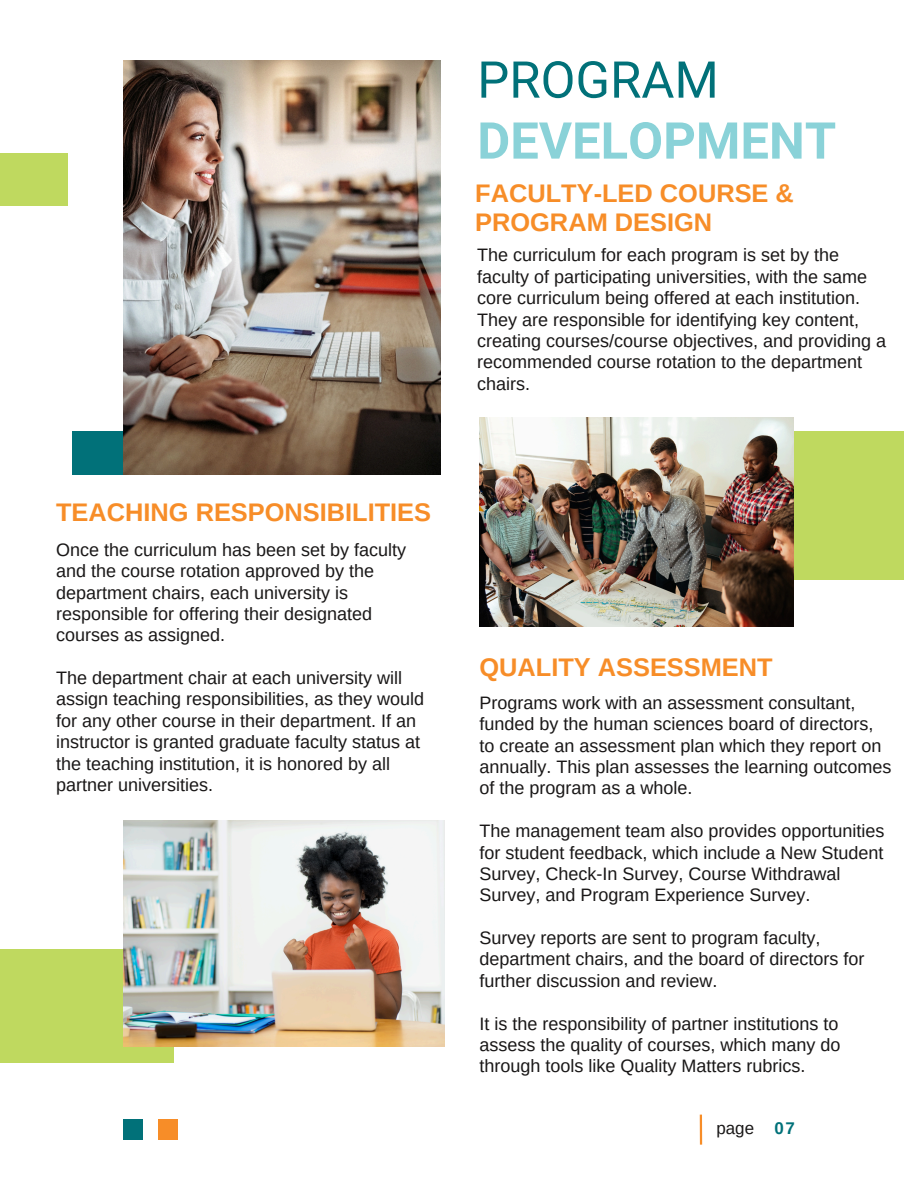
<style>
.page{position:relative;width:918px;height:1188px;background:#fff}
.page>*{position:absolute;margin:0;border:0;box-sizing:border-box;transform-origin:0 0}
.t1{font:700 50.85px "Roboto";color:#8ad2d8}
.t2{font:50.85px "Roboto";color:#017179}
.t3{font:700 25.35px/29.7px "Arimo";color:#f78d28}
.t4{font:18px/21.3px "Arimo";color:#191717}
.t5{font:16.95px "Arimo";color:#191717}
.t6{font:700 16.95px "Arimo";color:#017179}
</style>
<div class="page">
<hr style="left:700px;top:1115px;width:2px;height:30px;background:#f78d28">
<div style="left:158px;top:1120px;width:19px;height:20px;background:#f78d28"></div>
<div style="left:123px;top:1120px;width:19px;height:20px;background:#017179"></div>
<div style="left:0;top:153px;width:67px;height:53px;background:#bfd95f"></div>
<div style="left:766px;top:431px;width:137px;height:149px;background:#bfd95f"></div>
<div style="left:0;top:949px;width:173px;height:114px;background:#bfd95f"></div>
<div style="left:72px;top:431px;width:117px;height:44px;background:#017179"></div>
<img style="left:123px;top:61px;width:317px;height:414px">
<img style="left:123px;top:820px;width:322px;height:226px">
<img style="left:479px;top:417px;width:314px;height:209px">
<p class="t3" style="left:56px;top:498px;width:376px">TEACHING RESPONSIBILITIES</p>
<h1 class="t4" style="left:56px;top:539px;width:351px">Once the curriculum has been set by faculty and the course rotation approved by the department chairs, each university is responsible for offering their designated courses as assigned.</h1>
<h3 class="t4" style="left:56px;top:667px;width:369px">The department chair at each university will assign teaching responsibilities, as they would for any other course in their department. If an instructor is granted graduate faculty status at the teaching institution, it is honored by all partner universities.</h3>
<p class="t2" style="left:477px;top:51px;width:243px">PROGRAM</p>
<p class="t1" style="left:477px;top:111px;width:360px">DEVELOPMENT</p>
<h2 class="t3" style="left:475px;top:178px;width:320px">FACULTY-LED COURSE &amp;<br>PROGRAM DESIGN</h2>
<p class="t4" style="left:477px;top:244px;width:411px">The curriculum for each program is set by the faculty of participating universities, with the same core curriculum being offered at each institution.<br>They are responsible for identifying key content, creating courses/course objectives, and providing a recommended course rotation to the department chairs.</p>
<p class="t3" style="left:479px;top:652px;width:295px">QUALITY ASSESSMENT</p>
<p class="t4" style="left:479px;top:692px;width:414px">Programs work with an assessment consultant, funded by the human sciences board of directors, to create an assessment plan which they report on annually. This plan assesses the learning outcomes of the program as a whole.</p>
<p class="t4" style="left:479px;top:820px;width:406px">The management team also provides opportunities for student feedback, which include a New Student Survey, Check-In Survey, Course Withdrawal Survey, and Program Experience Survey.</p>
<h3 class="t4" style="left:479px;top:927px;width:386px">Survey reports are sent to program faculty, department chairs, and the board of directors for further discussion and review.</h3>
<p class="t4" style="left:479px;top:1013px;width:362px;text-align:justify">It is the responsibility of partner institutions to assess the quality of courses, which many do through tools like Quality Matters rubrics.</p>
<p class="t5" style="left:716px;top:1119px;width:39px">page</p>
<h3 class="t6" style="left:774px;top:1119px;width:22px">07</h3>
</div>
